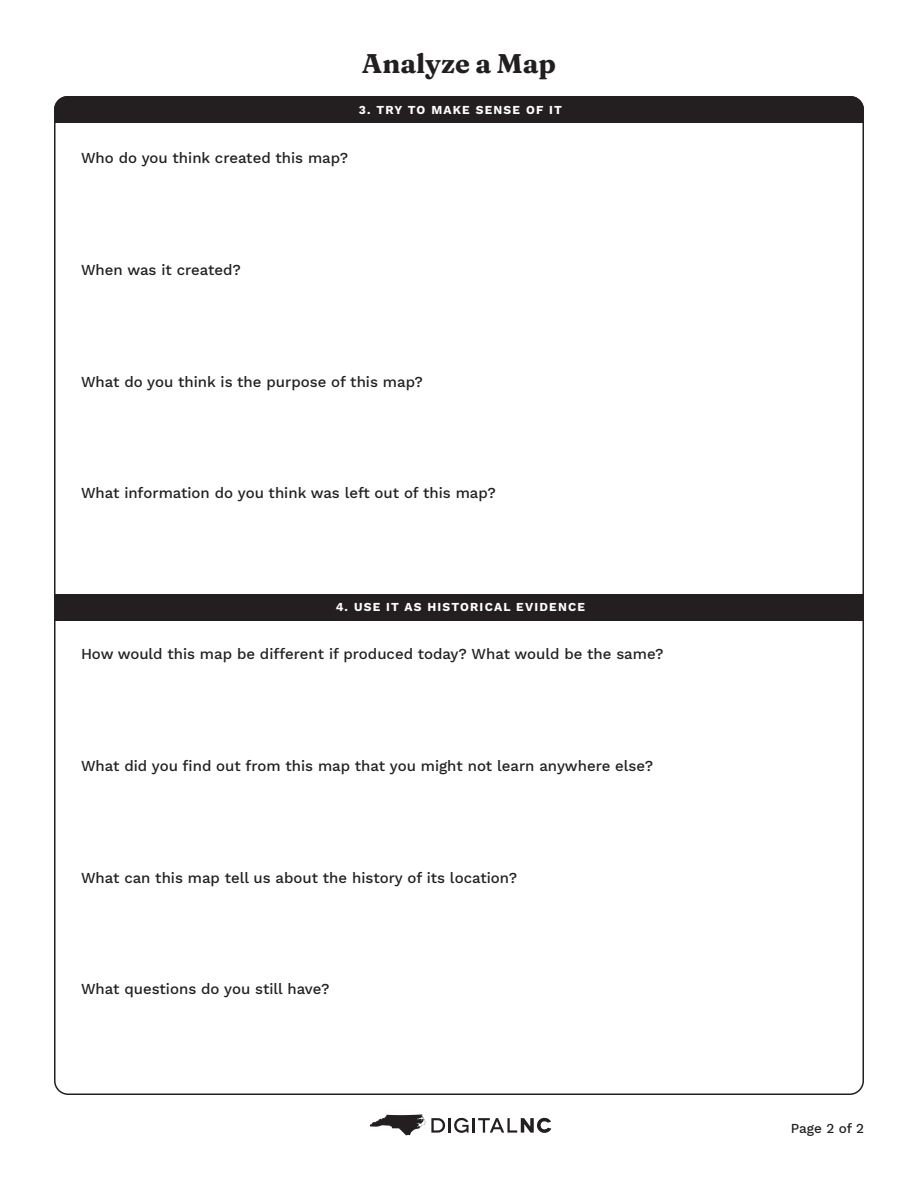
<style>
.page{position:relative;width:918px;height:1188px;background:#fff}
.page>*{position:absolute;margin:0;border:0;box-sizing:border-box;transform-origin:0 0}
.t1{font:900 27px "Fraunces 9 pt";color:#231f20}
.t2{font:500 15px "Work Sans";color:#231f20}
.t3{font:500 13.5px "Work Sans";color:#231f20}
.t4{font:700 12px "Work Sans";letter-spacing:.1em;color:#fff}
</style>
<div class="page">
<div style="left:54px;top:96px;width:810px;height:27px;background:#231f20"></div>
<div style="left:54px;top:594px;width:810px;height:27px;background:#231f20"></div>
<svg style="left:370px;top:1114px;width:55px;height:22px"></svg>
<svg style="left:431px;top:1117px;width:120px;height:16px"></svg>
<p class="t1" style="left:362px;top:43px;width:196px">Analyze a Map</p>
<p class="t4" style="left:359px;top:101px;width:205px">3. TRY TO MAKE SENSE OF IT</p>
<p class="t2" style="left:81px;top:147px;width:269px">Who do you think created this map?</p>
<p class="t2" style="left:81px;top:258px;width:161px">When was it created?</p>
<p class="t2" style="left:81px;top:370px;width:343px">What do you think is the purpose of this map?</p>
<p class="t2" style="left:81px;top:482px;width:416px">What information do you think was left out of this map?</p>
<p class="t4" style="left:336px;top:598px;width:251px">4. USE IT AS HISTORICAL EVIDENCE</p>
<p class="t2" style="left:81px;top:643px;width:584px">How would this map be different if produced today? What would be the same?</p>
<p class="t2" style="left:81px;top:754px;width:574px">What did you find out from this map that you might not learn anywhere else?</p>
<p class="t2" style="left:81px;top:866px;width:438px">What can this map tell us about the history of its location?</p>
<p class="t2" style="left:81px;top:978px;width:250px">What questions do you still have?</p>
<p class="t3" style="left:791px;top:1118px;width:75px">Page 2 of 2</p>
</div>
